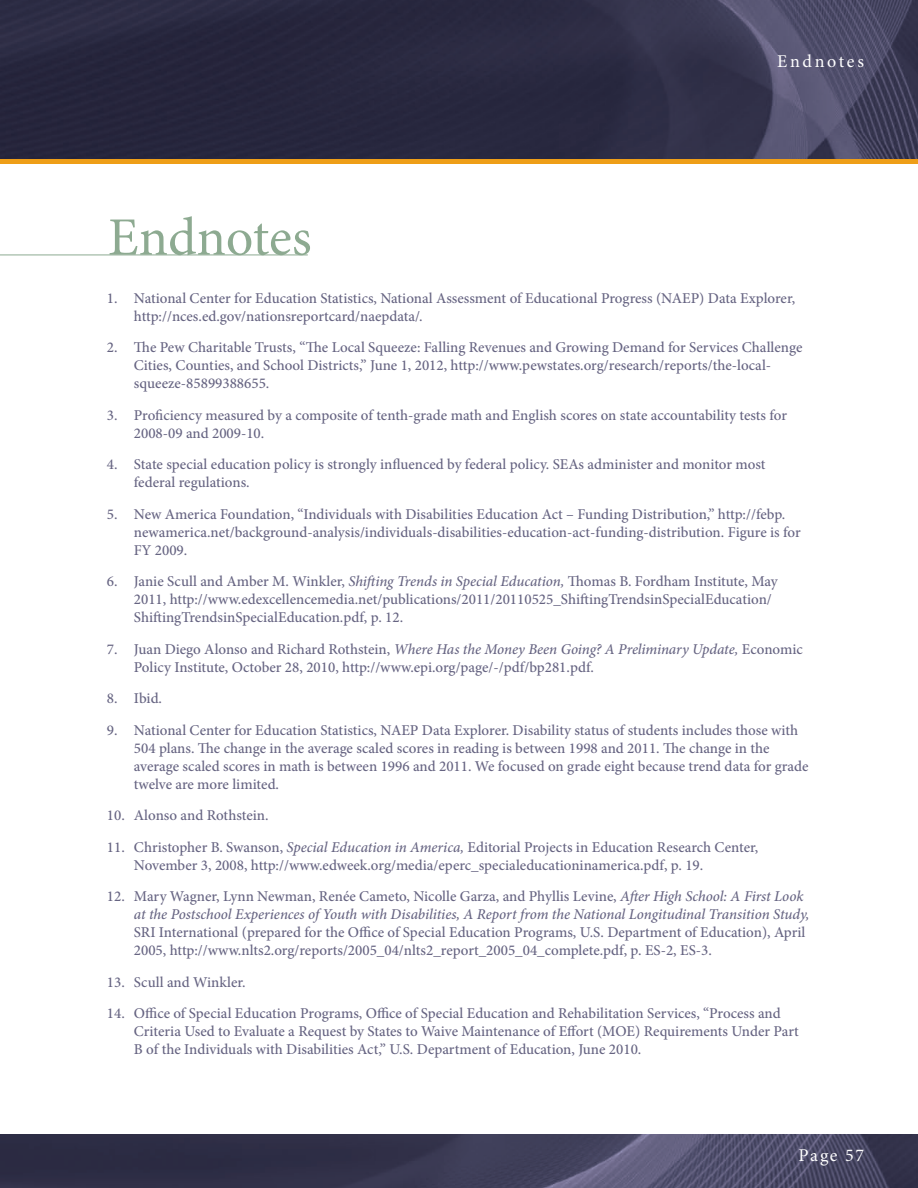
<style>
.page{position:relative;width:918px;height:1188px;background:#fff}
.page>*{position:absolute;margin:0;border:0;box-sizing:border-box;transform-origin:0 0}
.t1{font:54px "Minion Pro";letter-spacing:-.005em;color:#8daa91}
.t2{font:18px "Minion Pro";letter-spacing:.135em;color:#fff}
.t3{font:500 15px/18px "Minion Pro";color:#666482}
.s1{font-style:italic}
</style>
<div class="page">
<img style="left:0;top:0;width:918px;height:159px">
<img style="left:0;top:1134px;width:918px;height:54px">
<hr style="left:0;top:159px;width:918px;height:4px;background:#ee9e18">
<hr style="left:0;top:255px;width:308px;height:1px;background:#8daa91">
<p class="t1" style="left:108px;top:201px;width:205px">Endnotes</p>
<p class="t2" style="left:777px;top:49px;width:88px">Endnotes</p>
<p class="t3" style="left:134px;top:289px;width:663px;text-indent:-27px">1. National Center for Education Statistics, National Assessment of Educational Progress (NAEP) Data Explorer, http://nces.ed.gov/nationsreportcard/naepdata/.</p>
<p class="t3" style="left:134px;top:338px;width:670px;text-indent:-27px">2. The Pew Charitable Trusts, “The Local Squeeze: Falling Revenues and Growing Demand for Services Challenge<br>Cities, Counties, and School Districts,” June 1, 2012, http://www.pewstates.org/research/reports/the-local&shy;squeeze-85899388655.</p>
<p class="t3" style="left:134px;top:406px;width:655px;text-indent:-27px">3. Proficiency measured by a composite of tenth-grade math and English scores on state accountability tests for<br>2008-09 and 2009-10.</p>
<p class="t3" style="left:134px;top:455px;width:633px;text-indent:-27px">4. State special education policy is strongly influenced by federal policy. SEAs administer and monitor most federal regulations.</p>
<p class="t3" style="left:134px;top:505px;width:668px;text-indent:-27px">5. New America Foundation, “Individuals with Disabilities Education Act – Funding Distribution,” http://febp. newamerica.net/background-analysis/individuals-disabilities-education-act-funding-distribution. Figure is for<br>FY 2009.</p>
<p class="t3" style="left:134px;top:572px;width:645px;text-indent:-27px">6. Janie Scull and Amber M. Winkler, <span class="s1">Shifting Trends in Special Education,</span> Thomas B. Fordham Institute, May<br>2011, http://www.edexcellencemedia.net/publications/2011/20110525_ShiftingTrendsinSpecialEducation/<br>ShiftingTrendsinSpecialEducation.pdf, p. 12.</p>
<p class="t3" style="left:134px;top:640px;width:670px;text-indent:-27px">7. Juan Diego Alonso and Richard Rothstein, <span class="s1">Where Has the Money Been Going? A Preliminary Update,</span> Economic<br>Policy Institute, October 28, 2010, http://www.epi.org/page/-/pdf/bp281.pdf.</p>
<p class="t3" style="left:107px;top:689px;width:57px">8. Ibid.</p>
<p class="t3" style="left:134px;top:721px;width:676px;text-indent:-27px">9. National Center for Education Statistics, NAEP Data Explorer. Disability status of students includes those with 504 plans. The change in the average scaled scores in reading is between 1998 and 2011. The change in the average scaled scores in math is between 1996 and 2011. We focused on grade eight because trend data for grade twelve are more limited.</p>
<p class="t3" style="left:107px;top:806px;width:163px">10. Alonso and Rothstein.</p>
<p class="t3" style="left:134px;top:838px;width:626px;text-indent:-27px">11. Christopher B. Swanson, <span class="s1">Special Education in America,</span> Editorial Projects in Education Research Center,<br>November 3, 2008, http://www.edweek.org/media/eperc_specialeducationinamerica.pdf, p. 19.</p>
<p class="t3" style="left:134px;top:887px;width:677px;text-indent:-27px">12. Mary Wagner, Lynn Newman, Renée Cameto, Nicolle Garza, and Phyllis Levine, <span class="s1">After High School: A First Look at the Postschool Experiences of Youth with Disabilities, A Report from the National Longitudinal Transition Study, </span>SRI International (prepared for the Office of Special Education Programs, U.S. Department of Education), April 2005, http://www.nlts2.org/reports/2005_04/nlts2_report_2005_04_complete.pdf, p. ES-2, ES-3.</p>
<p class="t3" style="left:107px;top:973px;width:140px">13. Scull and Winkler.</p>
<p class="t3" style="left:134px;top:1004px;width:666px;text-indent:-27px">14. Office of Special Education Programs, Office of Special Education and Rehabilitation Services, “Process and<br>Criteria Used to Evaluate a Request by States to Waive Maintenance of Effort (MOE) Requirements Under Part<br>B of the Individuals with Disabilities Act,” U.S. Department of Education, June 2010.</p>
<p class="t2" style="left:799px;top:1143px;width:67px">Page 57</p>
</div>
